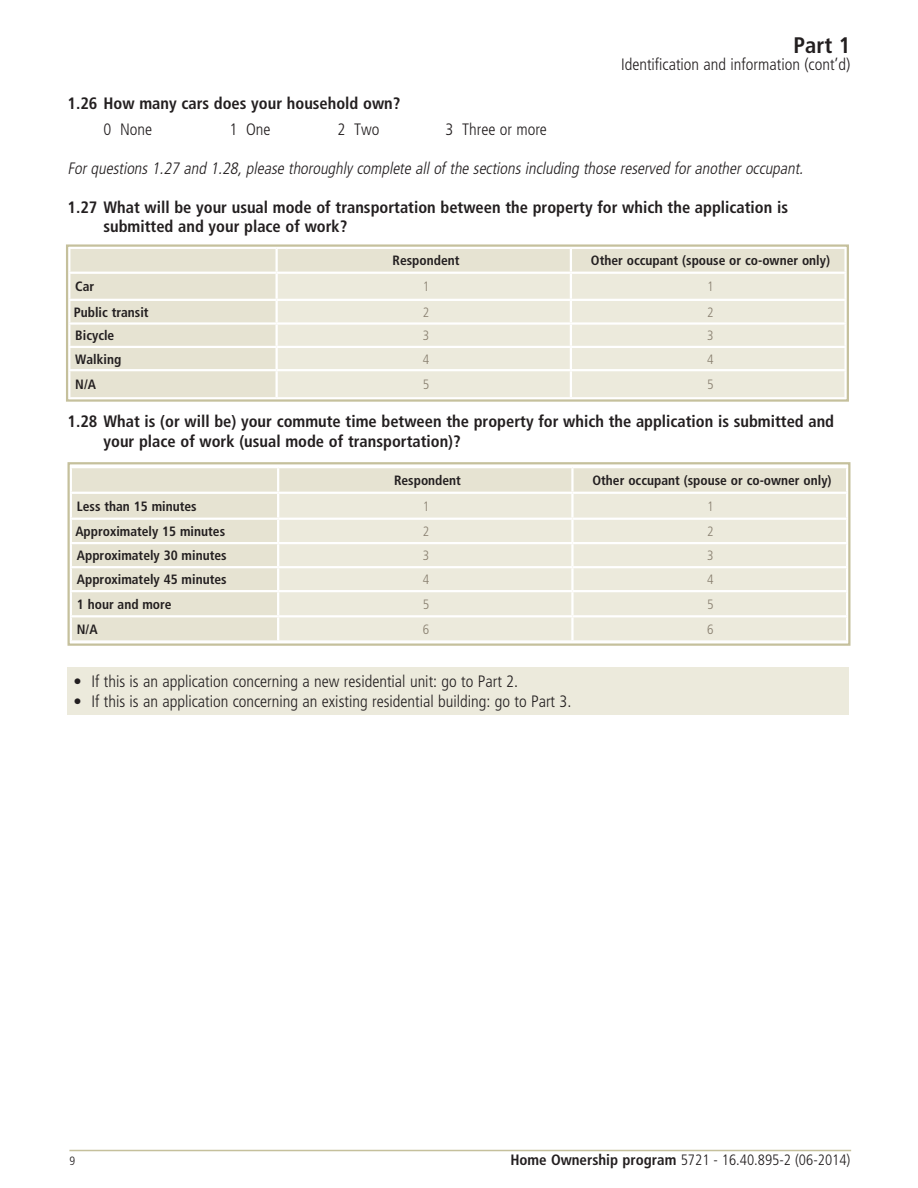
<style>
.page{position:relative;width:918px;height:1188px;background:#fff}
.page>*{position:absolute;margin:0;border:0;box-sizing:border-box;transform-origin:0 0}
.t1{font:700 condensed 22.5px "Frutiger";color:#231f20}
.t2{font:700 condensed 16.5px/19.5px "Frutiger";color:#231f20}
.t3{font:300 condensed 16.5px "Frutiger";color:#231f20}
.t4{font:italic 300 condensed 16.5px "Frutiger";color:#231f20}
.t5{font:300 condensed 15px "Frutiger";color:#231f20}
.t6{font:700 condensed 13.5px "Frutiger";color:#231f20}
.t7{font:300 condensed 13.5px "Frutiger";color:#887f6f}
.t8{font:300 condensed 12px "Frutiger";color:#231f20}
.s1{font-weight:700}
</style>
<div class="page">
<div style="left:67px;top:667px;width:782px;height:48px;background:#eceadc"></div>
<div style="left:70px;top:249px;width:774px;height:148px;background:#e6e3d2"></div>
<div style="left:278px;top:274px;width:566px;height:123px;background:#eceadc"></div>
<hr style="left:276px;top:249px;width:2px;height:23px;background:#fff">
<hr style="left:570px;top:249px;width:2px;height:23px;background:#fff">
<hr style="left:68px;top:272px;width:209px;height:2px;background:#fff">
<hr style="left:277px;top:272px;width:294px;height:2px;background:#fff">
<hr style="left:276px;top:274px;width:2px;height:25px;background:#fff">
<hr style="left:571px;top:272px;width:276px;height:2px;background:#fff">
<hr style="left:570px;top:274px;width:2px;height:25px;background:#fff">
<hr style="left:68px;top:299px;width:209px;height:2px;background:#fff">
<hr style="left:277px;top:299px;width:294px;height:2px;background:#fff">
<hr style="left:276px;top:301px;width:2px;height:21px;background:#fff">
<hr style="left:571px;top:299px;width:276px;height:2px;background:#fff">
<hr style="left:570px;top:301px;width:2px;height:21px;background:#fff">
<hr style="left:68px;top:322px;width:209px;height:3px;background:#fff">
<hr style="left:277px;top:322px;width:294px;height:3px;background:#fff">
<hr style="left:276px;top:325px;width:2px;height:21px;background:#fff">
<hr style="left:571px;top:322px;width:276px;height:3px;background:#fff">
<hr style="left:570px;top:325px;width:2px;height:21px;background:#fff">
<hr style="left:68px;top:346px;width:209px;height:2px;background:#fff">
<hr style="left:277px;top:346px;width:294px;height:2px;background:#fff">
<hr style="left:276px;top:348px;width:2px;height:21px;background:#fff">
<hr style="left:571px;top:346px;width:276px;height:2px;background:#fff">
<hr style="left:570px;top:348px;width:2px;height:21px;background:#fff">
<hr style="left:68px;top:369px;width:209px;height:2px;background:#fff">
<hr style="left:277px;top:369px;width:294px;height:2px;background:#fff">
<hr style="left:276px;top:371px;width:2px;height:26px;background:#fff">
<hr style="left:571px;top:369px;width:276px;height:2px;background:#fff">
<hr style="left:570px;top:371px;width:2px;height:26px;background:#fff">
<div style="left:66px;top:244px;width:783px;height:158px;border:2px solid #c5c09c"></div>
<div style="left:72px;top:468px;width:774px;height:172px;background:#e6e3d2"></div>
<div style="left:279px;top:494px;width:567px;height:146px;background:#eceadc"></div>
<hr style="left:277px;top:468px;width:2px;height:24px;background:#fff">
<hr style="left:571px;top:468px;width:3px;height:24px;background:#fff">
<hr style="left:70px;top:492px;width:208px;height:2px;background:#fff">
<hr style="left:278px;top:492px;width:294px;height:2px;background:#fff">
<hr style="left:277px;top:494px;width:2px;height:24px;background:#fff">
<hr style="left:572px;top:492px;width:276px;height:2px;background:#fff">
<hr style="left:571px;top:494px;width:3px;height:24px;background:#fff">
<hr style="left:70px;top:518px;width:208px;height:2px;background:#fff">
<hr style="left:278px;top:518px;width:294px;height:2px;background:#fff">
<hr style="left:277px;top:520px;width:2px;height:22px;background:#fff">
<hr style="left:572px;top:518px;width:276px;height:2px;background:#fff">
<hr style="left:571px;top:520px;width:3px;height:22px;background:#fff">
<hr style="left:70px;top:542px;width:208px;height:2px;background:#fff">
<hr style="left:278px;top:542px;width:294px;height:2px;background:#fff">
<hr style="left:277px;top:544px;width:2px;height:22px;background:#fff">
<hr style="left:572px;top:542px;width:276px;height:2px;background:#fff">
<hr style="left:571px;top:544px;width:3px;height:22px;background:#fff">
<hr style="left:70px;top:566px;width:208px;height:2px;background:#fff">
<hr style="left:278px;top:566px;width:294px;height:2px;background:#fff">
<hr style="left:277px;top:568px;width:2px;height:22px;background:#fff">
<hr style="left:572px;top:566px;width:276px;height:2px;background:#fff">
<hr style="left:571px;top:568px;width:3px;height:22px;background:#fff">
<hr style="left:70px;top:590px;width:208px;height:2px;background:#fff">
<hr style="left:278px;top:590px;width:294px;height:2px;background:#fff">
<hr style="left:277px;top:592px;width:2px;height:23px;background:#fff">
<hr style="left:572px;top:590px;width:276px;height:2px;background:#fff">
<hr style="left:571px;top:592px;width:3px;height:23px;background:#fff">
<hr style="left:70px;top:615px;width:208px;height:2px;background:#fff">
<hr style="left:278px;top:615px;width:294px;height:2px;background:#fff">
<hr style="left:277px;top:617px;width:2px;height:23px;background:#fff">
<hr style="left:572px;top:615px;width:276px;height:2px;background:#fff">
<hr style="left:571px;top:617px;width:3px;height:23px;background:#fff">
<div style="left:67px;top:462px;width:783px;height:184px;border:2px solid #c5c09c"></div>
<hr style="left:69px;top:1150px;width:782px;height:1px;background:#c5c09c">
<h1 class="t1" style="left:794px;top:32px;width:58px">Part 1</h1>
<p class="t3" style="left:621px;top:55px;width:231px">Identification and information (cont’d)</p>
<p class="t2" style="left:68px;top:93px;width:334px">1.26 How many cars does your household own?</p>
<p class="t3" style="left:104px;top:119px;width:50px">0 None</p>
<p class="t3" style="left:229px;top:119px;width:43px">1 One</p>
<p class="t3" style="left:337px;top:119px;width:44px">2 Two</p>
<p class="t3" style="left:445px;top:119px;width:103px">3 Three or more</p>
<p class="t4" style="left:68px;top:158px;width:741px">Forquestions1.27 and 1.28,please thoroughlycomplete allofthe sectionsincluding those reserved foranotheroccupant.</p>
<p class="t2" style="left:104px;top:197px;width:686px;text-indent:-36px">1.27 What will be your usual mode of transportation between the property for which the application is submitted and your place of work?</p>
<p class="t6" style="left:393px;top:253px;width:69px">Respondent</p>
<p class="t6" style="left:591px;top:253px;width:241px">Other occupant (spouse or co-owner only)</p>
<p class="t6" style="left:75px;top:279px;width:21px">Car</p>
<p class="t7" style="left:423px;top:279px;width:8px">1</p>
<p class="t7" style="left:707px;top:279px;width:8px">1</p>
<p class="t6" style="left:74px;top:304px;width:76px">Public transit</p>
<p class="t7" style="left:423px;top:304px;width:8px">2</p>
<p class="t7" style="left:707px;top:304px;width:8px">2</p>
<p class="t6" style="left:75px;top:328px;width:41px">Bicycle</p>
<p class="t7" style="left:423px;top:328px;width:8px">3</p>
<p class="t7" style="left:707px;top:328px;width:8px">3</p>
<p class="t6" style="left:75px;top:351px;width:48px">Walking</p>
<p class="t7" style="left:423px;top:351px;width:8px">4</p>
<p class="t7" style="left:707px;top:351px;width:8px">4</p>
<p class="t6" style="left:75px;top:377px;width:22px">N/A</p>
<p class="t7" style="left:423px;top:377px;width:8px">5</p>
<p class="t7" style="left:707px;top:377px;width:8px">5</p>
<p class="t2" style="left:104px;top:412px;width:732px;text-indent:-36px">1.28 What is (or will be) your commute time between the property for which the application is submitted and your place of work (usual mode of transportation)?</p>
<p class="t6" style="left:394px;top:472px;width:69px">Respondent</p>
<p class="t6" style="left:592px;top:472px;width:241px">Other occupant (spouse or co-owner only)</p>
<p class="t6" style="left:77px;top:498px;width:121px">Less than 15 minutes</p>
<p class="t7" style="left:423px;top:498px;width:8px">1</p>
<p class="t7" style="left:707px;top:498px;width:8px">1</p>
<p class="t6" style="left:75px;top:523px;width:151px">Approximately 15 minutes</p>
<p class="t7" style="left:423px;top:524px;width:8px">2</p>
<p class="t7" style="left:707px;top:524px;width:8px">2</p>
<p class="t6" style="left:77px;top:548px;width:151px">Approximately 30 minutes</p>
<p class="t7" style="left:423px;top:548px;width:8px">3</p>
<p class="t7" style="left:707px;top:548px;width:8px">3</p>
<p class="t6" style="left:77px;top:572px;width:151px">Approximately 45 minutes</p>
<p class="t7" style="left:423px;top:572px;width:8px">4</p>
<p class="t7" style="left:707px;top:572px;width:8px">4</p>
<p class="t6" style="left:77px;top:596px;width:96px">1 hour and more</p>
<p class="t7" style="left:423px;top:596px;width:8px">5</p>
<p class="t7" style="left:707px;top:596px;width:8px">5</p>
<p class="t6" style="left:77px;top:621px;width:22px">N/A</p>
<p class="t7" style="left:423px;top:621px;width:8px">6</p>
<p class="t7" style="left:707px;top:621px;width:8px">6</p>
<p class="t3" style="left:73px;top:672px;width:446px">• If this is an application concerning a new residential unit: go to Part 2.</p>
<p class="t3" style="left:74px;top:691px;width:499px">• If this is an application concerning an existing residential building: go to Part 3.</p>
<p class="t8" style="left:69px;top:1154px;width:7px">9</p>
<p class="t5" style="left:510px;top:1152px;width:342px"><span class="s1">Home Ownership program</span> 5721 - 16.40.895-2 (06-2014)</p>
</div>
